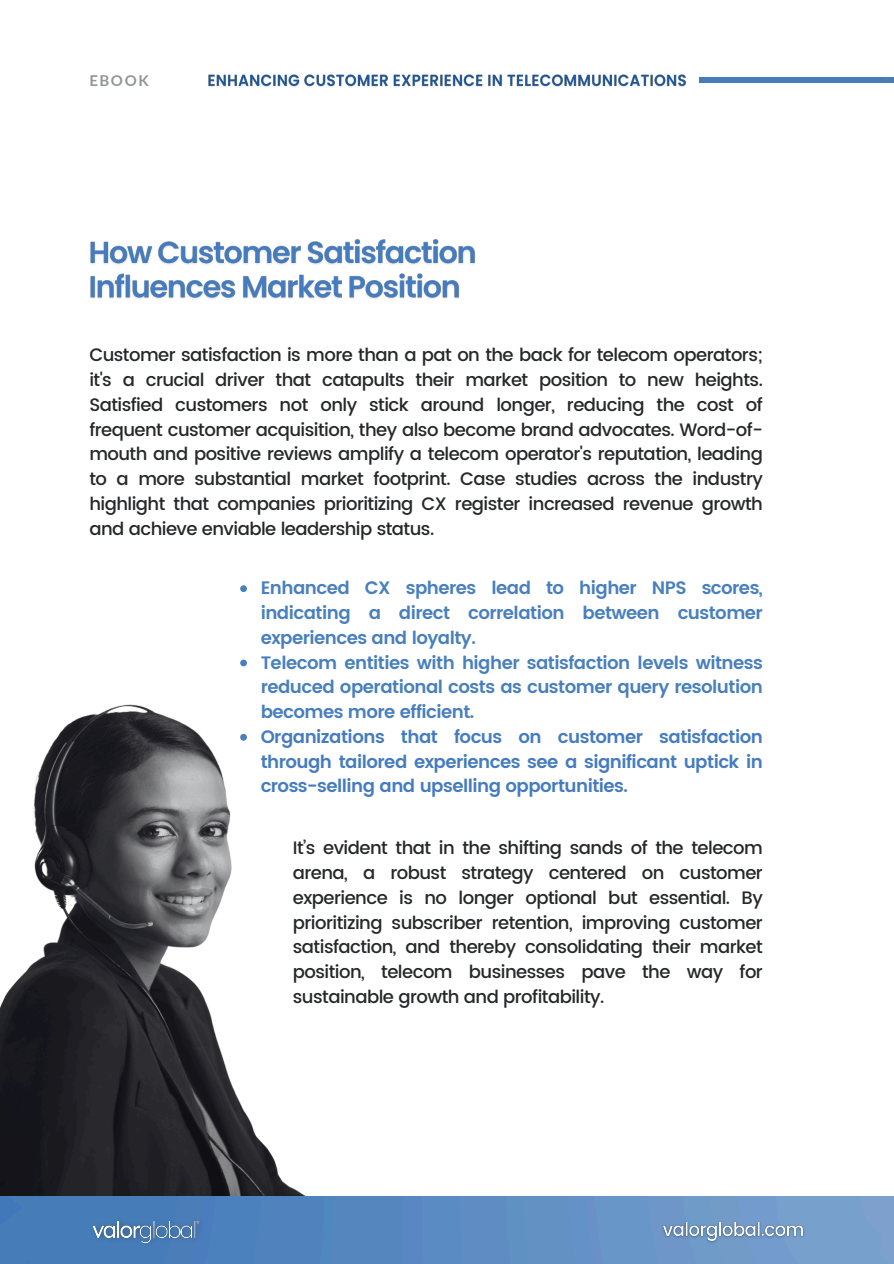
<style>
.page{position:relative;width:894px;height:1264px;background:#fff}
.page>*{position:absolute;margin:0;border:0;box-sizing:border-box;transform-origin:0 0}
.t1{font:500 18px/24.8px "Poppins";letter-spacing:-.03em;color:#262729;text-align:justify}
.t2{font:600 18px/24.8px "Poppins";letter-spacing:-.03em;color:#487fbd;text-align:justify}
.t3{font:600 18px/24.8px "Poppins";letter-spacing:-.03em;color:#457cbf;text-align:justify}
.t4{font:700 15px "Lato";letter-spacing:.105em;color:#939597}
</style>
<div class="page">
<img style="left:0;top:704px;width:306px;height:492px">
<img style="left:0;top:1196px;width:893px;height:67px">
<img style="left:657px;top:1216px;width:151px;height:31px">
<img style="left:89px;top:1215px;width:116px;height:31px">
<img style="left:90px;top:239px;width:385px;height:60px">
<svg style="left:240px;top:585px;width:7px;height:7px"></svg>
<svg style="left:240px;top:659px;width:7px;height:7px"></svg>
<svg style="left:240px;top:734px;width:7px;height:6px"></svg>
<img style="left:699px;top:77px;width:194px;height:6px">
<img style="left:208px;top:74px;width:478px;height:13px">
<h2 class="t4" style="left:89px;top:71px;width:61px">EBOOK</h2>
<p class="t1" style="left:89px;top:342px;width:674px">Customer satisfaction is more than a pat on the back for telecom operators; it's a crucial driver that catapults their market position to new heights.<br>Satisfied customers not only stick around longer, reducing the cost of frequent customer acquisition, they also become brand advocates. Word-of&shy;mouth and positive reviews amplify a telecom operator's reputation, leading to a more substantial market footprint. Case studies across the industry highlight that companies prioritizing CX register increased revenue growth and achieve enviable leadership status.</p>
<p class="t2" style="left:260px;top:575px;width:503px">Enhanced CX spheres lead to higher NPS scores, indicating a direct correlation between customer experiences and loyalty.</p>
<p class="t2" style="left:260px;top:650px;width:503px">Telecom entities with higher satisfaction levels witness reduced operational costs as customer query resolution becomes more efficient.</p>
<p class="t3" style="left:260px;top:724px;width:503px">Organizations that focus on customer satisfaction through tailored experiences see a significant uptick in cross-selling and upselling opportunities.</p>
<p class="t1" style="left:293px;top:835px;width:471px">It’s evident that in the shifting sands of the telecom arena, a robust strategy centered on customer experience is no longer optional but essential. By prioritizing subscriber retention, improving customer satisfaction, and thereby consolidating their market position, telecom businesses pave the way for sustainable growth and profitability.</p>
</div>
